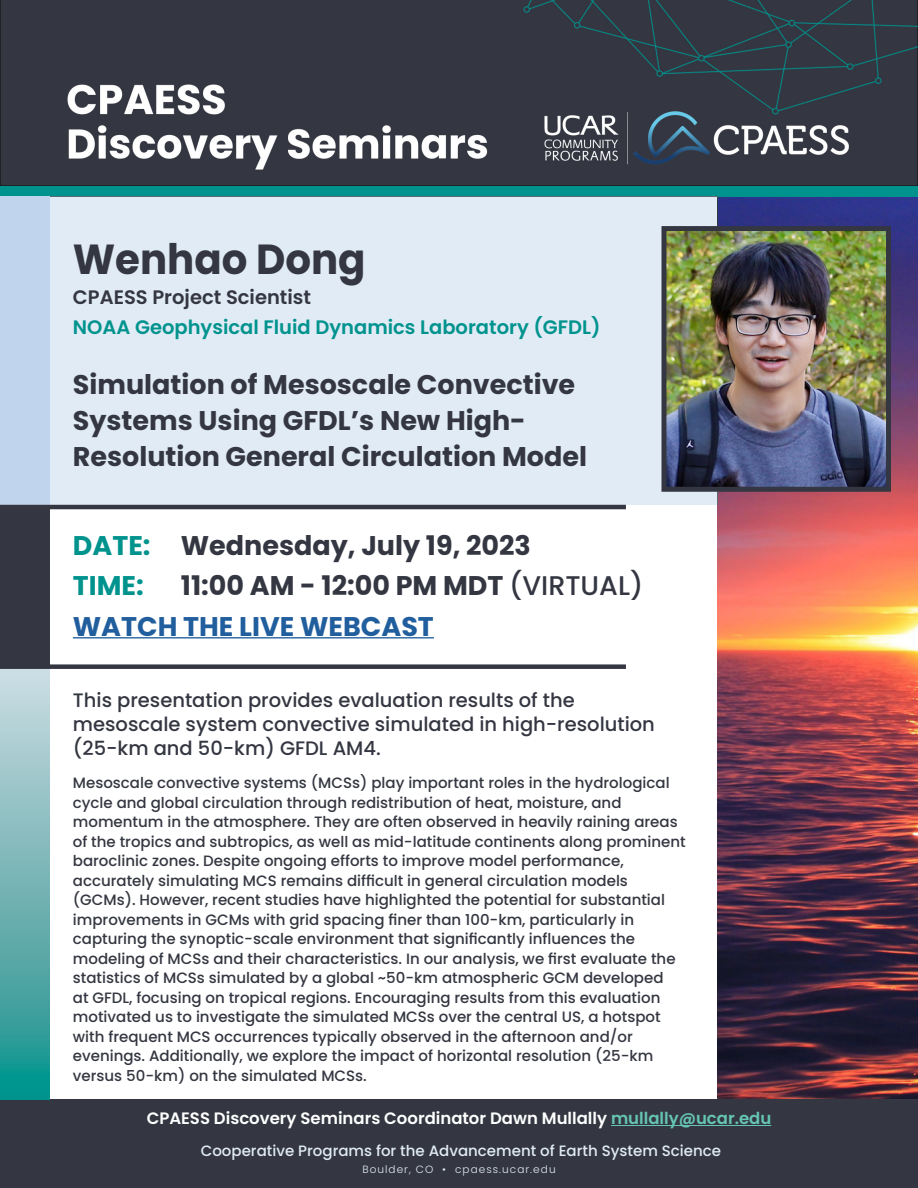
<style>
.page{position:relative;width:918px;height:1188px;background:#fff}
.page>*{position:absolute;margin:0;border:0;box-sizing:border-box;transform-origin:0 0}
.t1{font:700 42px "Poppins";color:#343741;scale:.96 1}
.t2{font:700 27px/36px "Poppins";color:#343741}
.t3{font:700 27px "Poppins";color:#215e9e}
.t4{font:700 27px "Poppins";color:#00938e}
.t5{font:500 19.5px/24px "Poppins";color:#343741}
.t6{font:600 19.5px "Poppins";color:#00938e}
.t7{font:600 19.5px "Poppins";color:#343741}
.t8{font:600 16.5px "Poppins";color:#fff}
.t9{font:500 15px/19.5px "Poppins";color:#343741}
.t10{font:500 15px "Poppins";color:#e1ebf5}
.t11{font:300 10.5px "Poppins";letter-spacing:.1em;color:#e1ebf5}
.s1{color:#00938e}
.s2{font-weight:500}
.s3{color:#65c5b4}
</style>
<div class="page">
<img style="left:717px;top:197px;width:201px;height:902px">
<div style="left:0;top:1099px;width:918px;height:89px;background:#343741"></div>
<svg style="left:0;top:669px;width:50px;height:430px;background:#71b5b6"></svg>
<div style="left:0;top:0;width:918px;height:197px;background:#00938e"></div>
<img style="left:0;top:0;width:918px;height:186px">
<div style="left:0;top:197px;width:717px;height:308px;background:#e1ebf5"></div>
<div style="left:0;top:197px;width:50px;height:384px;background:#c0d4ed"></div>
<img style="left:668px;top:232px;width:217px;height:254px">
<div style="left:662px;top:226px;width:229px;height:266px;border:5px solid #343741"></div>
<div style="left:0;top:507px;width:50px;height:160px;background:#343741"></div>
<div style="left:0;top:664px;width:626px;height:5px;background:#343741"></div>
<hr style="left:0;top:505px;width:626px;height:4px;background:#343741">
<hr style="left:73px;top:637px;width:361px;height:1px;background:#215e9e">
<hr style="left:611px;top:1125px;width:160px;height:1px;background:#65c5b4">
<p class="t1" style="left:73px;top:235px;width:306px">Wenhao Dong</p>
<p class="t7" style="left:73px;top:286px;width:240px">CPAESS Project Scientist</p>
<p class="t6" style="left:73px;top:316px;width:529px">NOAA Geophysical Fluid Dynamics Laboratory (GFDL)</p>
<p class="t2" style="left:73px;top:366px;width:516px">Simulation of Mesoscale Convective<br>Systems Using GFDL’s New High-<br>Resolution General Circulation Model</p>
<p class="t2" style="left:73px;top:527px;width:460px"><span class="s1">DATE:</span> Wednesday, July 19, 2023</p>
<p class="t4" style="left:73px;top:570px;width:72px">TIME:</p>
<p class="t2" style="left:181px;top:568px;width:464px">11:00 AM - 12:00 PM MDT <span class="s2">(VIRTUAL)</span></p>
<p class="t3" style="left:73px;top:611px;width:363px">WATCH THE LIVE WEBCAST</p>
<p class="t5" style="left:73px;top:689px;width:584px">This presentation provides evaluation results of the mesoscale system convective simulated in high-resolution (25-km and 50-km) GFDL AM4.</p>
<p class="t9" style="left:73px;top:773px;width:614px">Mesoscale convective systems (MCSs) play important roles in the hydrological cycle and global circulation through redistribution of heat, moisture, and momentum in the atmosphere. They are often observed in heavily raining areas of the tropics and subtropics, as well as mid-latitude continents along prominent baroclinic zones. Despite ongoing efforts to improve model performance, accurately simulating MCS remains difficult in general circulation models (GCMs). However, recent studies have highlighted the potential for substantial improvements in GCMs with grid spacing finer than 100-km, particularly in capturing the synoptic-scale environment that significantly influences the modeling of MCSs and their characteristics. In our analysis, we first evaluate the statistics of MCSs simulated by a global ~50-km atmospheric GCM developed<br>at GFDL, focusing on tropical regions. Encouraging results from this evaluation motivated us to investigate the simulated MCSs over the central US, a hotspot with frequent MCS occurrences typically observed in the afternoon and/or evenings. Additionally, we explore the impact of horizontal resolution (25-km versus 50-km) on the simulated MCSs.</p>
<p class="t8" style="left:147px;top:1109px;width:626px">CPAESS Discovery Seminars Coordinator Dawn Mullally <span class="s3">mullally@ucar.edu</span></p>
<p class="t10" style="left:201px;top:1142px;width:522px">Cooperative Programs for the Advancement of Earth System Science</p>
<p class="t11" style="left:362px;top:1163px;width:195px">Boulder, CO • cpaess.ucar.edu</p>
</div>
